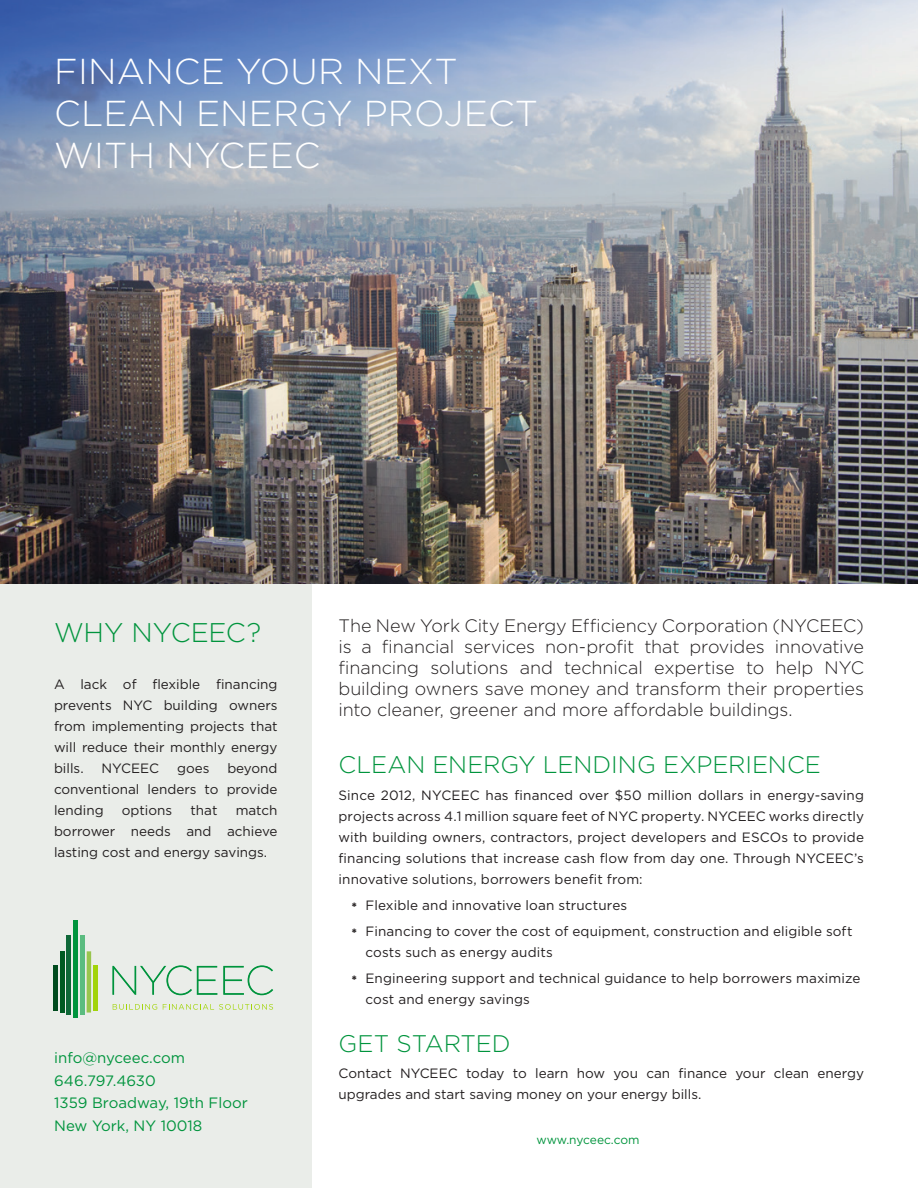
<style>
.page{position:relative;width:918px;height:1188px;background:#fff}
.page>*{position:absolute;margin:0;border:0;box-sizing:border-box;transform-origin:0 0}
.t1{font:300 36px/42px "Gotham";letter-spacing:.005em;color:#fff}
.Galaxie_Polaris_Book{font:300 27px "Gotham";letter-spacing:-.005em;color:#00943d}
.Galaxie_Polaris_Book-2{font:300 24px "Gotham";letter-spacing:-.005em;color:#00943d}
.Galaxie_Polaris_Med{font:300 18px/21px "Gotham";letter-spacing:-.005em;color:#231f20;text-align:justify}
.t2{font:15px "Gotham";color:#00943d}
.Galaxie_Polaris_Book-3{font:13.5px/21px "Gotham";color:#231f20;text-align:justify}
.t3{font:12px "Gotham";letter-spacing:-.01em;color:#00943d}
.s1{font-weight:900;font-size:10.5px}
</style>
<div class="page">
<div style="left:0;top:537px;width:312px;height:651px;background:#eaede9"></div>
<img style="left:0;top:0;width:918px;height:584px">
<svg style="left:113px;top:1004px;width:44px;height:6px"></svg>
<svg style="left:163px;top:1004px;width:110px;height:6px"></svg>
<svg style="left:112px;top:965px;width:105px;height:30px"></svg>
<svg style="left:223px;top:965px;width:50px;height:30px"></svg>
<div style="left:53px;top:965px;width:5px;height:45px;background:#004b1e"></div>
<div style="left:60px;top:951px;width:5px;height:62px;background:#005a22"></div>
<hr style="left:67px;top:936px;width:4px;height:79px;background:#0f6838">
<hr style="left:87px;top:951px;width:4px;height:62px;background:#98c54e">
<div style="left:93px;top:965px;width:5px;height:45px;background:#a2d40a"></div>
<div style="left:80px;top:936px;width:5px;height:79px;background:#5bbc80"></div>
<div style="left:73px;top:920px;width:5px;height:97px;background:#00943d"></div>
<p class="t1" style="left:54px;top:50px;width:485px">FINANCE YOUR NEXT<br>CLEAN ENERGY PROJECT<br>WITH NYCEEC</p>
<p class="Galaxie_Polaris_Book" style="left:54px;top:618px;width:209px">WHY NYCEEC?</p>
<p class="Galaxie_Polaris_Book-3" style="left:54px;top:674px;width:225px">A lack of flexible financing prevents NYC building owners from implementing projects that will reduce their monthly energy bills.</p>
<p class="Galaxie_Polaris_Book-3" style="left:54px;top:758px;width:225px;text-indent:173px">beyond conventional lenders to provide lending</p>
<p class="Galaxie_Polaris_Book-3" style="left:102px;top:758px;width:59px">NYCEEC</p>
<p class="Galaxie_Polaris_Book-3" style="left:177px;top:758px;width:34px">goes</p>
<p class="Galaxie_Polaris_Book-3" style="left:54px;top:800px;width:225px;text-indent:182px">match borrower needs and achieve lasting cost and energy savings.</p>
<p class="Galaxie_Polaris_Book-3" style="left:122px;top:800px;width:52px">options</p>
<p class="Galaxie_Polaris_Book-3" style="left:191px;top:800px;width:28px">that</p>
<p class="t2" style="left:54px;top:1050px;width:132px">info@nyceec.com</p>
<p class="t2" style="left:54px;top:1072px;width:103px">646.797.4630</p>
<p class="t2" style="left:54px;top:1095px;width:195px">1359 Broadway, 19th Floor</p>
<p class="t2" style="left:54px;top:1117px;width:149px">New York, NY 10018</p>
<p class="Galaxie_Polaris_Med" style="left:339px;top:614px;width:527px">The New York City Energy Efficiency Corporation (NYCEEC) is a financial services non-profit that provides innovative financing solutions and technical expertise to help NYC building owners save money and transform their properties into cleaner, greener and more affordable buildings.</p>
<p class="Galaxie_Polaris_Book-2" style="left:339px;top:752px;width:484px">CLEAN ENERGY LENDING EXPERIENCE</p>
<p class="Galaxie_Polaris_Book-3" style="left:339px;top:784px;width:527px">Since 2012, NYCEEC has financed over $50 million dollars in energy-saving projects across 4.1 million square feet of NYC property. NYCEEC works directly with building owners, contractors, project developers and ESCOs to provide financing solutions that increase cash flow from day one. Through NYCEEC’s innovative solutions, borrowers benefit from:</p>
<p class="Galaxie_Polaris_Book-3" style="left:352px;top:894px;width:277px"><span class="s1">*</span> Flexible and innovative loan structures</p>
<p class="Galaxie_Polaris_Book-3" style="left:366px;top:920px;width:488px;text-indent:-14px"><span class="s1">*</span> Financing to cover the cost of equipment, construction and eligible soft costs such as energy audits</p>
<p class="Galaxie_Polaris_Book-3" style="left:366px;top:968px;width:496px;text-indent:-14px"><span class="s1">*</span> Engineering support and technical guidance to help borrowers maximize cost and energy savings</p>
<p class="Galaxie_Polaris_Book-2" style="left:339px;top:1030px;width:173px">GET STARTED</p>
<p class="Galaxie_Polaris_Book-3" style="left:339px;top:1062px;width:527px">Contact NYCEEC today to learn how you can finance your clean energy upgrades and start saving money on your energy bills.</p>
<p class="t3" style="left:536px;top:1133px;width:105px">www.nyceec.com</p>
</div>
